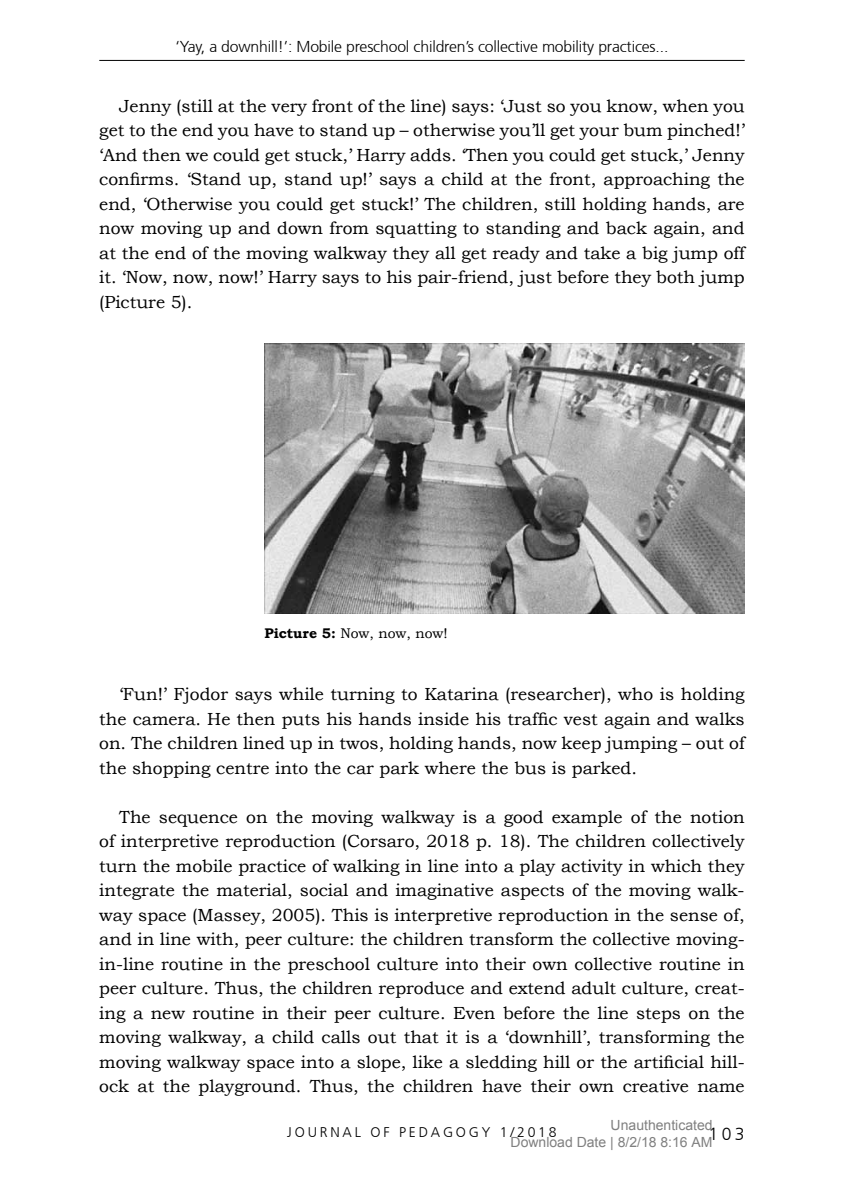
<style>
.page{position:relative;width:844px;height:1191px;background:#fff}
.page>*{position:absolute;margin:0;border:0;box-sizing:border-box;transform-origin:0 0}
.t1{font:17.5px/24.5px "Bookman Old Style";color:#000;text-align:justify}
.t2{font:300 17.5px "Frutiger CE";color:#000}
.t3{font:300 15.75px "Frutiger CE";letter-spacing:-.01em;color:#000}
.t4{font:14px/17.5px "Arial";color:#808080;text-align:right}
.t5{font:300 14px "Frutiger CE";letter-spacing:.2em;color:#000}
.t6{font:14px "Bookman Old Style";color:#000}
.s1{font-weight:700}
</style>
<div class="page">
<hr style="left:99px;top:60px;width:645px;height:1px;background:#000">
<img style="left:264px;top:343px;width:480px;height:270px">
<p class="t3" style="left:175px;top:37px;width:494px">‘Yay, a downhill!’: Mobile preschool children’s collective mobility practices...</p>
<p class="t1" style="left:99px;top:94px;width:646px;text-indent:20px">Jenny (still at the very front of the line) says: ‘Just so you know, when you get to the end you have to stand up – otherwise you’ll get your bum pinched!’ ‘And then we could get stuck,’ Harry adds. ‘Then you could get stuck,’ Jenny confirms. ‘Stand up, stand up!’ says a child at the front, approaching the end, ‘Otherwise you could get stuck!’ The children, still holding hands, are now moving up and down from squatting to standing and back again, and at the end of the moving walkway they all get ready and take a big jump off it. ‘Now, now, now!’ Harry says to his pair-friend, just before they both jump (Picture 5).</p>
<p class="t6" style="left:264px;top:624px;width:185px"><span class="s1">Picture 5:</span> Now, now, now!</p>
<p class="t1" style="left:99px;top:682px;width:646px;text-indent:20px">‘Fun!’ Fjodor says while turning to Katarina (researcher), who is holding the camera. He then puts his hands inside his traffic vest again and walks on. The children lined up in twos, holding hands, now keep jumping – out of the shopping centre into the car park where the bus is parked.</p>
<p class="t1" style="left:99px;top:804px;width:646px;text-indent:20px">The sequence on the moving walkway is a good example of the notion of interpretive reproduction (Corsaro, 2018 p. 18). The children collectively turn the mobile practice of walking in line into a play activity in which they integrate the material, social and imaginative aspects of the moving walk&shy;way space (Massey, 2005). This is interpretive reproduction in the sense of, and in line with, peer culture: the children transform the collective moving&shy;in-line routine in the preschool culture into their own collective routine in peer culture. Thus, the children reproduce and extend adult culture, creat&shy;ing a new routine in their peer culture. Even before the line steps on the moving walkway, a child calls out that it is a ‘downhill’, transforming the moving walkway space into a slope, like a sledding hill or the artificial hill&shy;ock at the playground. Thus, the children have their own creative name</p>
<p class="t4" style="left:510px;top:1117px;width:203px">Unauthenticated<br>Download Date | 8/2/18 8:16 AM</p>
<p class="t5" style="left:287px;top:1124px;width:271px">journal of pedagogy 1/2018</p>
<p class="t2" style="left:708px;top:1123px;width:38px">103</p>
</div>
